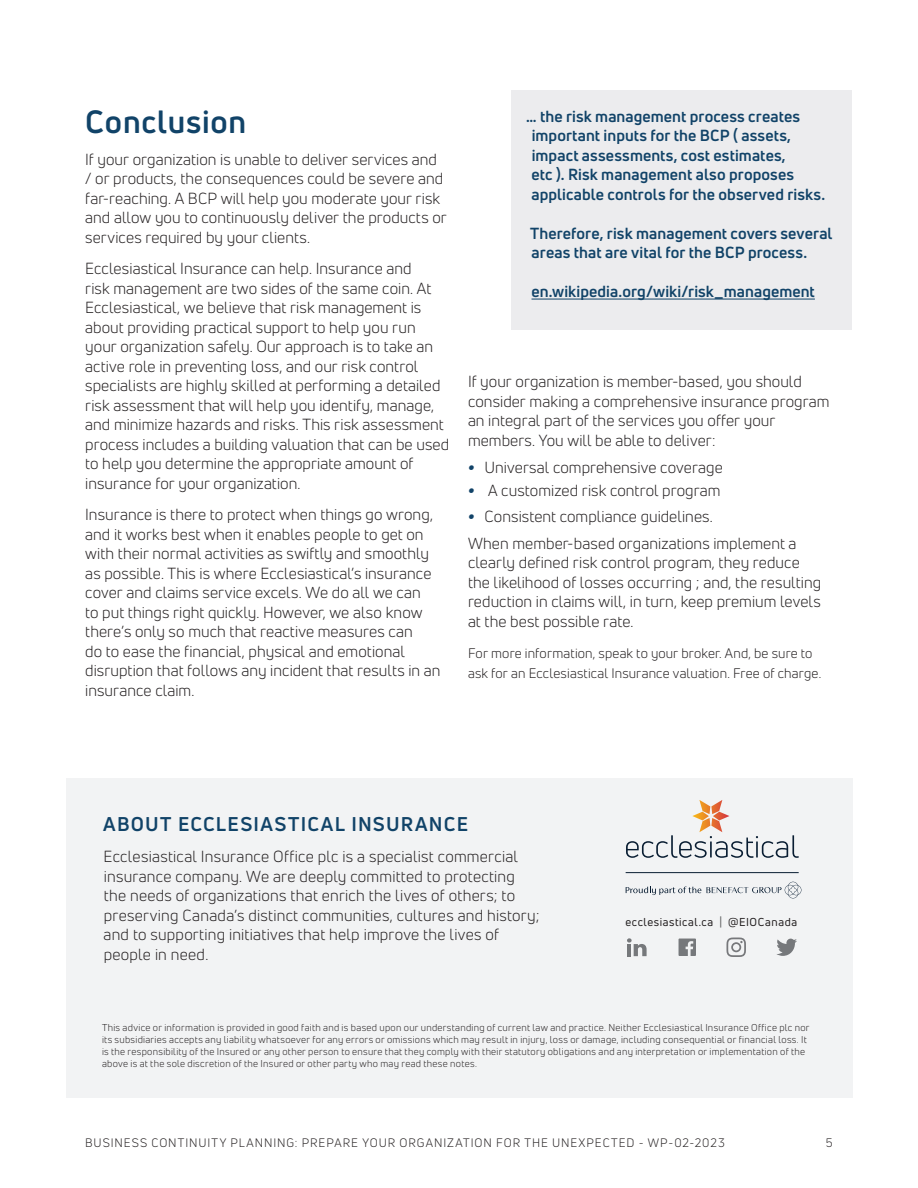
<style>
.page{position:relative;width:918px;height:1188px;background:#fff}
.page>*{position:absolute;margin:0;border:0;box-sizing:border-box;transform-origin:0 0}
.t1{font:700 31.5px "Uni Neue";letter-spacing:.025em;color:#114368}
.t2{font:700 19.5px "Uni Neue";letter-spacing:.065em;color:#114368}
.t3{font:15.75px/19.5px "Uni Neue";letter-spacing:.005em;color:#231f20}
.t4{font:700 15.75px/19.5px "Uni Neue";letter-spacing:.005em;color:#114368}
.t5{font:13.5px/19.5px "Uni Neue";letter-spacing:.01em;color:#231f20}
.t6{font:12px "Uni Neue";letter-spacing:.08em;color:#231f20}
.t7{font:11.25px "Uni Neue";letter-spacing:.05em;color:#231f20}
.Disclaimer{font:9.75px/12px "Uni Neue";letter-spacing:.03em;color:#231f20}
.s1{font-weight:900;font-style:italic;color:#114368}
.s2{color:#57585a}
</style>
<div class="page">
<div style="left:511px;top:90px;width:341px;height:239px;background:#ececee"></div>
<hr style="left:532px;top:299px;width:283px;height:1px;background:#114368">
<div style="left:66px;top:778px;width:786px;height:320px;background:#f2f3f4"></div>
<svg style="left:626px;top:887px;width:75px;height:8px"></svg>
<svg style="left:707px;top:882px;width:94px;height:16px"></svg>
<svg style="left:626px;top:800px;width:173px;height:58px"></svg>
<hr style="left:626px;top:872px;width:173px;height:1px;background:#091d32">
<svg style="left:679px;top:939px;width:17px;height:17px"></svg>
<svg style="left:627px;top:938px;width:20px;height:18px"></svg>
<svg style="left:776px;top:939px;width:21px;height:17px"></svg>
<svg style="left:726px;top:938px;width:20px;height:19px"></svg>
<p class="t1" style="left:85px;top:102px;width:162px">Conclusion</p>
<p class="t3" style="left:85px;top:149px;width:363px">If your organization is unable to deliver services and / or products, the consequences could be severe and far-reaching. A BCP will help you moderate your risk and allow you to continuously deliver the products or services required by your clients.</p>
<p class="t3" style="left:85px;top:259px;width:366px">Ecclesiastical Insurance can help. Insurance and<br>risk management are two sides of the same coin. At Ecclesiastical, we believe that risk management is about providing practical support to help you run your organization safely. Our approach is to take an active role in preventing loss, and our risk control specialists are highly skilled at performing a detailed risk assessment that will help you identify, manage, and minimize hazards and risks. This risk assessment process includes a building valuation that can be used to help you determine the appropriate amount of insurance for your organization.</p>
<p class="t3" style="left:85px;top:505px;width:357px">Insurance is there to protect when things go wrong, and it works best when it enables people to get on with their normal activities as swiftly and smoothly as possible. This is where Ecclesiastical’s insurance cover and claims service excels. We do all we can<br>to put things right quickly. However, we also know there’s only so much that reactive measures can<br>do to ease the financial, physical and emotional disruption that follows any incident that results in an insurance claim.</p>
<h2 class="t4" style="left:532px;top:106px;width:295px;text-indent:-5px">… the risk management process creates important inputs for the BCP ( assets, impact assessments, cost estimates,<br>etc ). Risk management also proposes applicable controls for the observed risks.</h2>
<h2 class="t4" style="left:530px;top:223px;width:304px">Therefore, risk management covers several areas that are vital for the BCP process.</h2>
<h2 class="t4" style="left:532px;top:281px;width:285px">en.wikipedia.org/wiki/risk_management</h2>
<p class="t3" style="left:468px;top:372px;width:363px">If your organization is member-based, you should consider making a comprehensive insurance program an integral part of the services you offer your members. You will be able to deliver:</p>
<p class="t3" style="left:468px;top:457px;width:256px"><span class="s1">•</span> Universal comprehensive coverage</p>
<p class="t3" style="left:468px;top:480px;width:254px"><span class="s1">•</span> A customized risk control program</p>
<p class="t3" style="left:468px;top:506px;width:246px"><span class="s1">•</span> Consistent compliance guidelines.</p>
<p class="t3" style="left:468px;top:533px;width:355px">When member-based organizations implement a clearly defined risk control program, they reduce the likelihood of losses occurring ; and, the resulting reduction in claims will, in turn, keep premium levels at the best possible rate.</p>
<p class="t5" style="left:468px;top:644px;width:355px">For more information, speak to your broker. And, be sure to ask for an Ecclesiastical Insurance valuation. Free of charge.</p>
<p class="t2" style="left:103px;top:811px;width:366px">ABOUT ECCLESIASTICAL INSURANCE</p>
<p class="t3" style="left:104px;top:847px;width:438px">Ecclesiastical Insurance Office plc is a specialist commercial insurance company. We are deeply committed to protecting the needs of organizations that enrich the lives of others; to preserving Canada’s distinct communities, cultures and history; and to supporting initiatives that help improve the lives of people in need.</p>
<p class="t7" style="left:625px;top:915px;width:173px">ecclesiastical.ca <span class="s2">|</span> @EIOCanada</p>
<p class="Disclaimer" style="left:102px;top:1021px;width:709px">This advice or information is provided in good faith and is based upon our understanding of current law and practice. Neither Ecclesiastical Insurance Office plc nor its subsidiaries accepts any liability whatsoever for any errors or omissions which may result in injury, loss or damage, including consequential or financial loss. It is the responsibility of the Insured or any other person to ensure that they comply with their statutory obligations and any interpretation or implementation of the above is at the sole discretion of the Insured or other party who may read these notes.</p>
<p class="t6" style="left:85px;top:1136px;width:641px">BUSINESS CONTINUITY PLANNING: PREPARE YOUR ORGANIZATION FOR THE UNEXPECTED - WP-02-2023</p>
<p class="t6" style="left:826px;top:1136px;width:8px">5</p>
</div>
